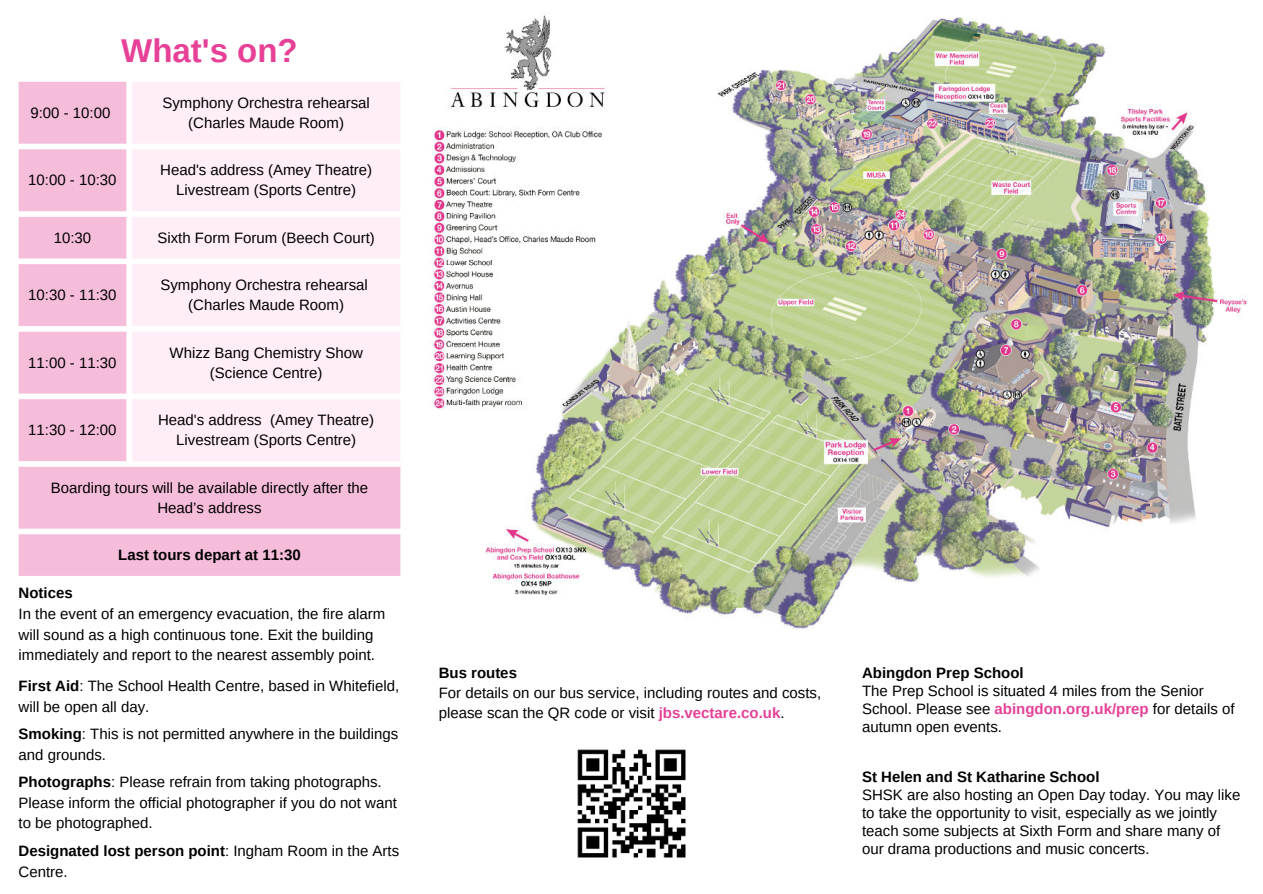
<style>
.page{position:relative;width:1263px;height:894px;background:#fff}
.page>*{position:absolute;margin:0;border:0;box-sizing:border-box;transform-origin:0 0}
.t1{font:700 33px "Arimo";color:#e64097}
.t2{font:15px/20.2px "Arimo";color:#000}
.t3{font:700 15px "Arimo";color:#000}
.s1{font-weight:700}
.s2{font-weight:700;color:#e64097}
</style>
<div class="page">
<svg style="left:19px;top:82px;width:381px;height:493px;fill:#f6bddb"></svg>
<svg style="left:132px;top:82px;width:268px;height:379px;fill:#ffeef7"></svg>
<img style="left:577px;top:749px;width:109px;height:109px">
<img style="left:430px;top:15px;width:818px;height:615px">
<h1 class="t1" style="left:121px;top:28px;width:178px">What's on?</h1>
<p class="t2" style="left:30px;top:103px;width:82px">9:00 - 10:00</p>
<p class="t2" style="left:162px;top:92px;width:209px;text-align:center">Symphony Orchestra rehearsal (Charles Maude Room)</p>
<p class="t2" style="left:28px;top:170px;width:90px">10:00 - 10:30</p>
<p class="t2" style="left:160px;top:160px;width:213px;text-align:center">Head's address (Amey Theatre)<br>Livestream (Sports Centre)</p>
<p class="t2" style="left:54px;top:227px;width:39px">10:30</p>
<p class="t2" style="left:157px;top:227px;width:219px">Sixth Form Forum (Beech Court)</p>
<p class="t2" style="left:28px;top:285px;width:90px">10:30 - 11:30</p>
<p class="t2" style="left:160px;top:275px;width:209px;text-align:center">Symphony Orchestra rehearsal (Charles Maude Room)</p>
<p class="t2" style="left:28px;top:352px;width:90px">11:00 - 11:30</p>
<p class="t2" style="left:170px;top:342px;width:195px;text-align:center">Whizz Bang Chemistry Show (Science Centre)</p>
<p class="t2" style="left:28px;top:420px;width:90px">11:30 - 12:00</p>
<p class="t2" style="left:158px;top:410px;width:218px;text-align:center">Head's address (Amey Theatre)<br>Livestream (Sports Centre)</p>
<p class="t2" style="left:51px;top:477px;width:319px;text-align:center">Boarding tours will be available directly after the<br>Head’s address</p>
<p class="t3" style="left:118px;top:544px;width:184px">Last tours depart at 11:30</p>
<p class="t3" style="left:19px;top:582px;width:56px">Notices</p>
<p class="t2" style="left:19px;top:603px;width:368px">In the event of an emergency evacuation, the fire alarm will sound as a high continuous tone. Exit the building immediately and report to the nearest assembly point.</p>
<p class="t2" style="left:19px;top:675px;width:382px"><span class="s1">First Aid</span>: The School Health Centre, based in Whitefield, will be open all day.</p>
<p class="t2" style="left:19px;top:723px;width:381px"><span class="s1">Smoking</span>: This is not permitted anywhere in the buildings and grounds.</p>
<p class="t2" style="left:19px;top:771px;width:380px"><span class="s1">Photographs</span>: Please refrain from taking photographs.<br>Please inform the official photographer if you do not want to be photographed.</p>
<p class="t2" style="left:19px;top:840px;width:382px"><span class="s1">Designated lost person point</span>: Ingham Room in the Arts<br>Centre.</p>
<p class="t3" style="left:439px;top:662px;width:80px">Bus routes</p>
<p class="t2" style="left:439px;top:682px;width:384px">For details on our bus service, including routes and costs, please scan the QR code or visit <span class="s2">jbs.vectare.co.uk</span>.</p>
<p class="t3" style="left:862px;top:662px;width:163px">Abingdon Prep School</p>
<p class="t2" style="left:862px;top:681px;width:374px;line-height:18px">The Prep School is situated 4 miles from the Senior<br>School. Please see <span class="s2">abingdon.org.uk/prep</span> for details of autumn open events.</p>
<p class="t3" style="left:862px;top:765px;width:239px">St Helen and St Katharine School</p>
<p class="t2" style="left:862px;top:785px;width:380px;line-height:18px">SHSK are also hosting an Open Day today. You may like to take the opportunity to visit, especially as we jointly teach some subjects at Sixth Form and share many of our drama productions and music concerts.</p>
</div>
